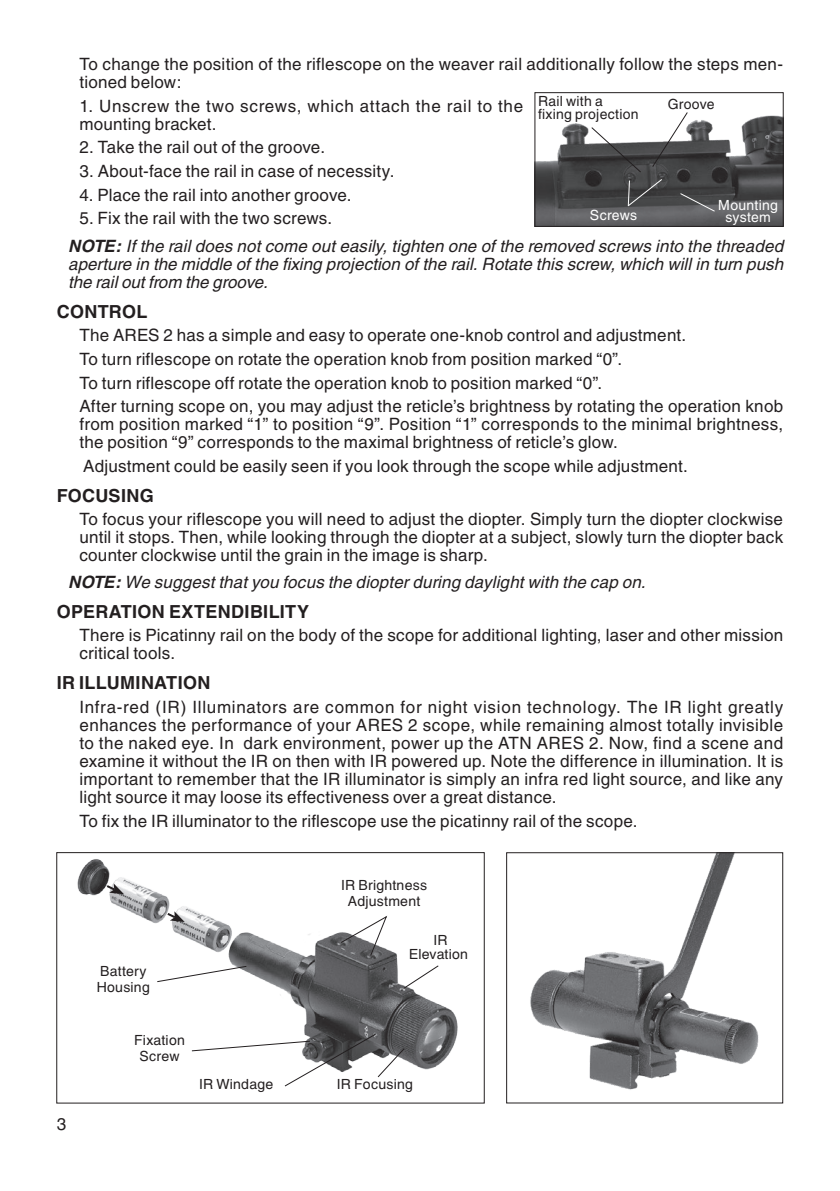
<style>
.page{position:relative;width:840px;height:1191px;background:#fff}
.page>*{position:absolute;margin:0;border:0;box-sizing:border-box;transform-origin:0 0}
.t1{font:700 18px "Helvetica";letter-spacing:.02em;color:#231f20}
.t2{font:17px/18px "Helvetica";letter-spacing:.015em;color:#231f20}
.t3{font:italic 17px/28px "Helvetica";letter-spacing:.005em;color:#231f20}
.t4{font:17px/18px "Helvetica";letter-spacing:.035em;color:#231f20}
.t5{font:14px/16px "Helvetica C";letter-spacing:.02em;color:#231f20;text-align:center}
.t6{font:14px "Helvetica";letter-spacing:.02em;color:#231f20}
.t7{font:14px/12px "Helvetica";letter-spacing:.02em;color:#fff;text-align:center}
.s1{font-style:normal}
.s2{font-weight:700}
</style>
<div class="page">
<img style="left:536px;top:115px;width:245px;height:110px">
<div style="left:534px;top:92px;width:249px;height:135px;border:1px solid #231f20"></div>
<svg style="left:590px;top:112px;width:125px;height:100px"></svg>
<img style="left:530px;top:854px;width:229px;height:236px">
<div style="left:506px;top:852px;width:276px;height:251px;border:1px solid #231f20"></div>
<img style="left:77px;top:859px;width:381px;height:211px">
<div style="left:56px;top:852px;width:428px;height:251px;border:1px solid #231f20"></div>
<svg style="left:156px;top:965px;width:91px;height:17px"></svg>
<svg style="left:402px;top:964px;width:37px;height:25px"></svg>
<svg style="left:191px;top:1033px;width:214px;height:54px"></svg>
<svg style="left:339px;top:914px;width:49px;height:43px"></svg>
<svg style="left:165px;top:911px;width:20px;height:11px"></svg>
<svg style="left:104px;top:883px;width:20px;height:11px"></svg>
<p class="t2" style="left:79px;top:55px;width:705px">To change the position of the riflescope on the weaver rail additionally follow the steps men&shy;tioned below:</p>
<p class="t4" style="left:79px;top:97px;width:445px">1. Unscrew the two screws, which attach the rail to the mounting bracket.</p>
<p class="t2" style="left:79px;top:138px;width:247px">2. Take the rail out of the groove.</p>
<p class="t2" style="left:79px;top:162px;width:316px">3. About-face the rail in case of necessity.</p>
<p class="t2" style="left:79px;top:186px;width:273px">4. Place the rail into another groove.</p>
<p class="t3" style="left:68px;top:204px;width:716px;text-indent:11px"><span class="s1">5. Fix the rail with the two screws.<br></span><span class="s2">NOTE:</span> If the rail does not come out easily, tighten one of the removed screws into the threaded</p>
<p class="t3" style="left:68px;top:255px;width:716px;line-height:18px">aperture in the middle of the fixing projection of the rail. Rotate this screw, which will in turn push the rail out from the groove.</p>
<p class="t1" style="left:57px;top:300px;width:92px">CONTROL</p>
<p class="t2" style="left:79px;top:323px;width:705px;line-height:23.6px">The ARES 2 has a simple and easy to operate one-knob control and adjustment.<br>To turn riflescope on rotate the operation knob from position marked “0”.<br>To turn riflescope off rotate the operation knob to position marked “0”.<br>After turning scope on, you may adjust the reticle’s brightness by rotating the operation knob</p>
<p class="t2" style="left:79px;top:415px;width:705px">from position marked “1” to position “9”. Position “1” corresponds to the minimal brightness, the position “9” corresponds to the maximal brightness of reticle’s glow.</p>
<p class="t2" style="left:83px;top:457px;width:605px">Adjustment could be easily seen if you look through the scope while adjustment.</p>
<p class="t1" style="left:57px;top:484px;width:98px">FOCUSING</p>
<p class="t2" style="left:79px;top:510px;width:704px;text-align:justify">To focus your riflescope you will need to adjust the diopter. Simply turn the diopter clockwise until it stops. Then, while looking through the diopter at a subject, slowly turn the diopter back counter clockwise until the grain in the image is sharp.</p>
<p class="t3" style="left:68px;top:568px;width:578px"><span class="s2">NOTE:</span> We suggest that you focus the diopter during daylight with the cap on.</p>
<p class="t1" style="left:57px;top:600px;width:254px">OPERATION EXTENDIBILITY</p>
<p class="t2" style="left:79px;top:626px;width:705px">There is Picatinny rail on the body of the scope for additional lighting, laser and other mission critical tools.</p>
<p class="t1" style="left:57px;top:672px;width:155px">IR ILLUMINATION</p>
<p class="t2" style="left:79px;top:698px;width:705px;text-align:justify">Infra-red (IR) Illuminators are common for night vision technology. The IR light greatly enhances the performance of your ARES 2 scope, while remaining almost totally invisible to the naked eye. In dark environment, power up the ATN ARES 2. Now, find a scene and examine it without the IR on then with IR powered up. Note the difference in illumination. It is important to remember that the IR illuminator is simply an infra red light source, and like any light source it may loose its effectiveness over a great distance.</p>
<p class="t2" style="left:79px;top:811px;width:559px">To fix the IR illuminator to the riflescope use the picatinny rail of the scope.</p>
<p class="t6" style="left:537px;top:93px;width:66px">Rail with a</p>
<p class="t6" style="left:667px;top:95px;width:48px">Groove</p>
<p class="t6" style="left:537px;top:106px;width:102px">fixing projection</p>
<p class="t7" style="left:589px;top:209px;width:49px">Screws</p>
<p class="t7" style="left:718px;top:199px;width:61px">Mounting system</p>
<p class="t5" style="left:341px;top:877px;width:87px">IR Brightness<br>Adjustment</p>
<p class="t2" style="left:57px;top:1115px;width:11px">3</p>
<p class="t5" style="left:97px;top:963px;width:54px;text-align:left">Battery<br>Housing</p>
<p class="t5" style="left:134px;top:1032px;width:52px">Fixation<br>Screw</p>
<p class="t5" style="left:409px;top:933px;width:60px;line-height:14px">IR<br>Elevation</p>
<p class="t5" style="left:199px;top:1076px;width:76px">IR Windage</p>
<p class="t5" style="left:337px;top:1076px;width:77px">IR Focusing</p>
</div>
